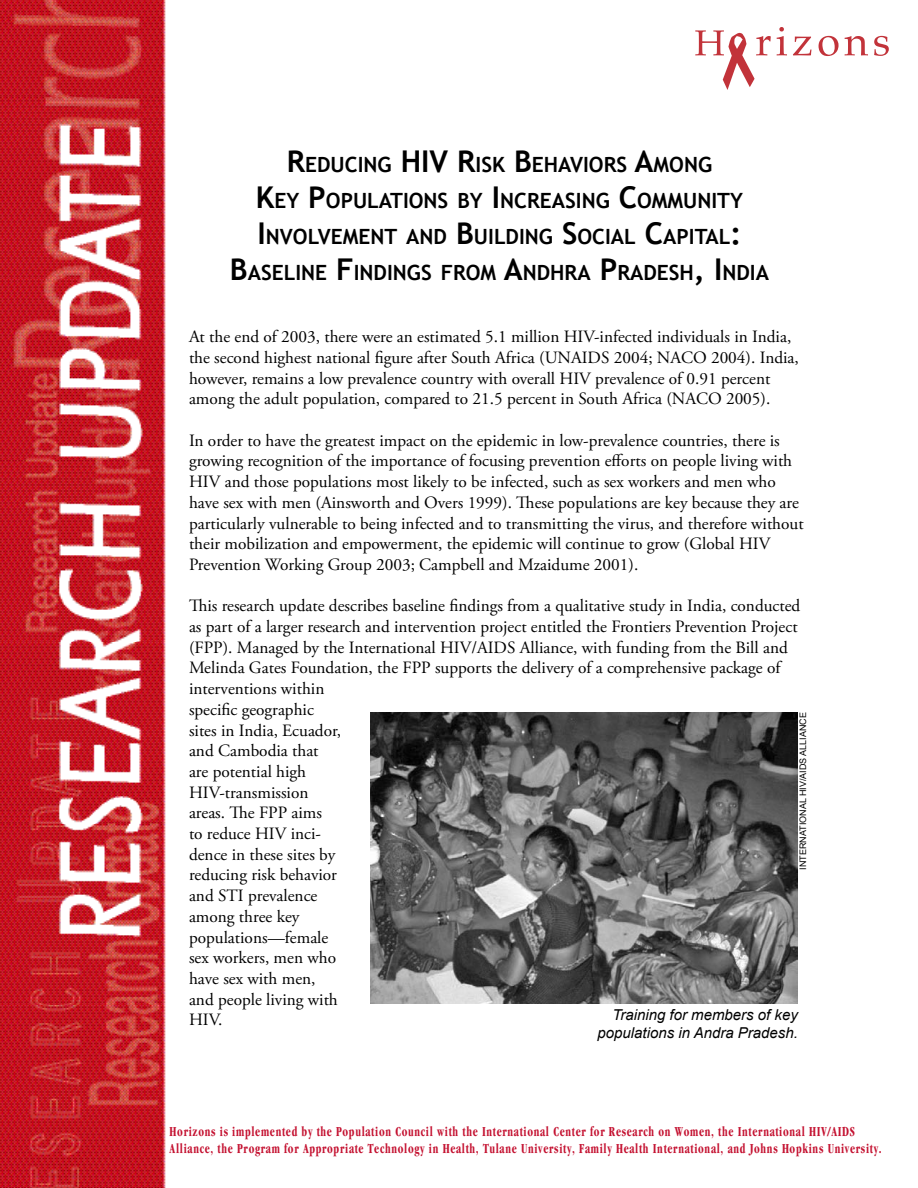
<style>
.page{position:relative;width:918px;height:1188px;background:#fff}
.page>*{position:absolute;margin:0;border:0;box-sizing:border-box;transform-origin:0 0}
.t1{font:700 21px/36px "Trebuchet MS";color:#000;text-align:center}
.t2{font:17.25px/20.7px "Adobe Garamond Pro";color:#000}
.t3{font:italic 15px/18px "Arial";color:#000;text-align:right}
.t4{font:700 condensed 14.25px/17.1px "Garamond";letter-spacing:.06em;color:#c41231;scale:.8 1}
.t5{font:9px "Arial";color:#000}
.s1{font-size:30px}
</style>
<div class="page">
<svg style="left:695px;top:30px;width:76px;height:60px"></svg>
<svg style="left:777px;top:27px;width:10px;height:28px"></svg>
<svg style="left:793px;top:37px;width:19px;height:18px"></svg>
<svg style="left:819px;top:36px;width:20px;height:20px"></svg>
<svg style="left:845px;top:36px;width:23px;height:19px"></svg>
<svg style="left:874px;top:36px;width:15px;height:20px"></svg>
<img style="left:0;top:0;width:166px;height:1188px">
<img style="left:370px;top:712px;width:428px;height:292px">
<p class="t1" style="left:230px;top:147px;width:541px"><span class="s1">R</span>EDUCING <span class="s1">HIV R</span>ISK <span class="s1">B</span>EHAVIORS <span class="s1">A</span>MONG<br><span class="s1">K</span>EY <span class="s1">P</span>OPULATIONS BY <span class="s1">I</span> NCREASING <span class="s1">C</span>OMMUNITY<br><span class="s1">I</span> NVOLVEMENT AND <span class="s1">B</span>UILDING <span class="s1">S</span>OCIAL <span class="s1">C</span>APITAL<span class="s1">:<br>B</span>ASELINE <span class="s1">F</span>INDINGS FROM <span class="s1">A</span>NDHRA <span class="s1">P</span>RADESH<span class="s1">, I</span> NDIA</p>
<p class="t2" style="left:189px;top:327px;width:611px">At the end of 2003, there were an estimated 5.1 million HIV-infected individuals in India, the second highest national figure after South Africa (UNAIDS 2004; NACO 2004). India, however, remains a low prevalence country with overall HIV prevalence of 0.91 percent among the adult population, compared to 21.5 percent in South Africa (NACO 2005).</p>
<p class="t2" style="left:189px;top:431px;width:616px">In order to have the greatest impact on the epidemic in low-prevalence countries, there is growing recognition of the importance of focusing prevention efforts on people living with HIV and those populations most likely to be infected, such as sex workers and men who have sex with men (Ainsworth and Overs 1999). These populations are key because they are particularly vulnerable to being infected and to transmitting the virus, and therefore without their mobilization and empowerment, the epidemic will continue to grow (Global HIV Prevention Working Group 2003; Campbell and Mzaidume 2001).</p>
<p class="t2" style="left:189px;top:596px;width:613px">This research update describes baseline findings from a qualitative study in India, conducted as part of a larger research and intervention project entitled the Frontiers Prevention Project (FPP). Managed by the International HIV/AIDS Alliance, with funding from the Bill and<br>Melinda Gates Foundation, the FPP supports the delivery of a comprehensive package of interventions within<br>specific geographic<br>sites in India, Ecuador,<br>and Cambodia that<br>are potential high<br>HIV-transmission<br>areas. The FPP aims<br>to reduce HIV inci-<br>dence in these sites by<br>reducing risk behavior<br>and STI prevalence<br>among three key<br>populations—female<br>sex workers, men who<br>have sex with men,<br>and people living with<br>HIV.</p>
<p class="t5" style="left:797px;top:870px;width:159px;rotate:-90deg">INTERNATIONAL HIV/AIDS ALLIANCE</p>
<p class="t3" style="left:598px;top:1006px;width:202px">Training for members of key populations in Andra Pradesh.</p>
<p class="t4" style="left:170px;top:1122px;width:892px">Horizons is implemented by the Population Council with the International Center for Research on Women, the International HIV/AIDS<br>Alliance, the Program for Appropriate Technology in Health, Tulane University, Family Health International, and Johns Hopkins University.</p>
</div>
